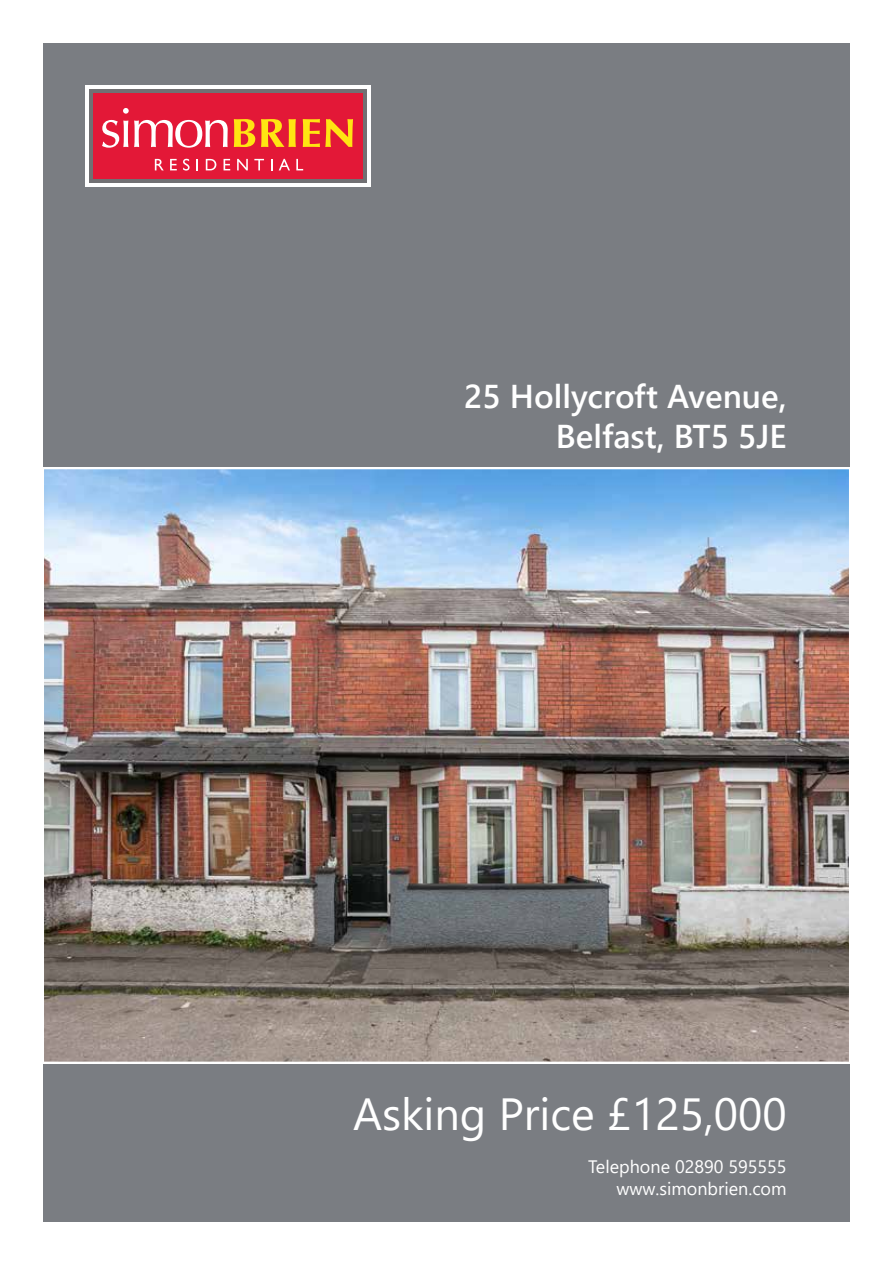
<style>
.page{position:relative;width:893px;height:1263px;background:#fff}
.page>*{position:absolute;margin:0;border:0;box-sizing:border-box;transform-origin:0 0}
.t1{font:45px "Segoe UI";color:#fff}
.t2{font:600 33px/39.6px "Segoe UI";color:#fff;text-align:right}
.t3{font:18px/21.6px "Segoe UI";color:#fff;text-align:right}
</style>
<div class="page">
<div style="left:43px;top:43px;width:807px;height:424px;background:#7a7d82"></div>
<div style="left:43px;top:1064px;width:807px;height:157px;background:#7a7d82"></div>
<img style="left:46px;top:471px;width:801px;height:589px">
<div style="left:85px;top:85px;width:286px;height:102px;background:#fff"></div>
<div style="left:89px;top:89px;width:278px;height:94px;background:#717073"></div>
<div style="left:93px;top:93px;width:270px;height:86px;background:#e31837"></div>
<svg style="left:102px;top:108px;width:126px;height:40px"></svg>
<svg style="left:234px;top:119px;width:21px;height:28px"></svg>
<svg style="left:261px;top:119px;width:35px;height:28px"></svg>
<svg style="left:303px;top:119px;width:50px;height:28px"></svg>
<svg style="left:155px;top:159px;width:9px;height:11px"></svg>
<svg style="left:170px;top:159px;width:7px;height:11px"></svg>
<svg style="left:183px;top:159px;width:7px;height:12px"></svg>
<svg style="left:196px;top:159px;width:2px;height:11px"></svg>
<svg style="left:206px;top:159px;width:10px;height:11px"></svg>
<svg style="left:224px;top:159px;width:6px;height:11px"></svg>
<svg style="left:237px;top:159px;width:11px;height:11px"></svg>
<svg style="left:254px;top:159px;width:10px;height:11px"></svg>
<svg style="left:279px;top:159px;width:11px;height:11px"></svg>
<svg style="left:296px;top:159px;width:7px;height:11px"></svg>
<h2 class="t2" style="left:464px;top:374px;width:324px">25 Hollycroft Avenue,<br>Belfast, BT5 5JE</h2>
<h1 class="t1" style="left:353px;top:1071px;width:435px">Asking Price £125,000</h1>
<p class="t3" style="left:588px;top:1154px;width:200px">Telephone 02890 595555 www.simonbrien.com</p>
</div>
